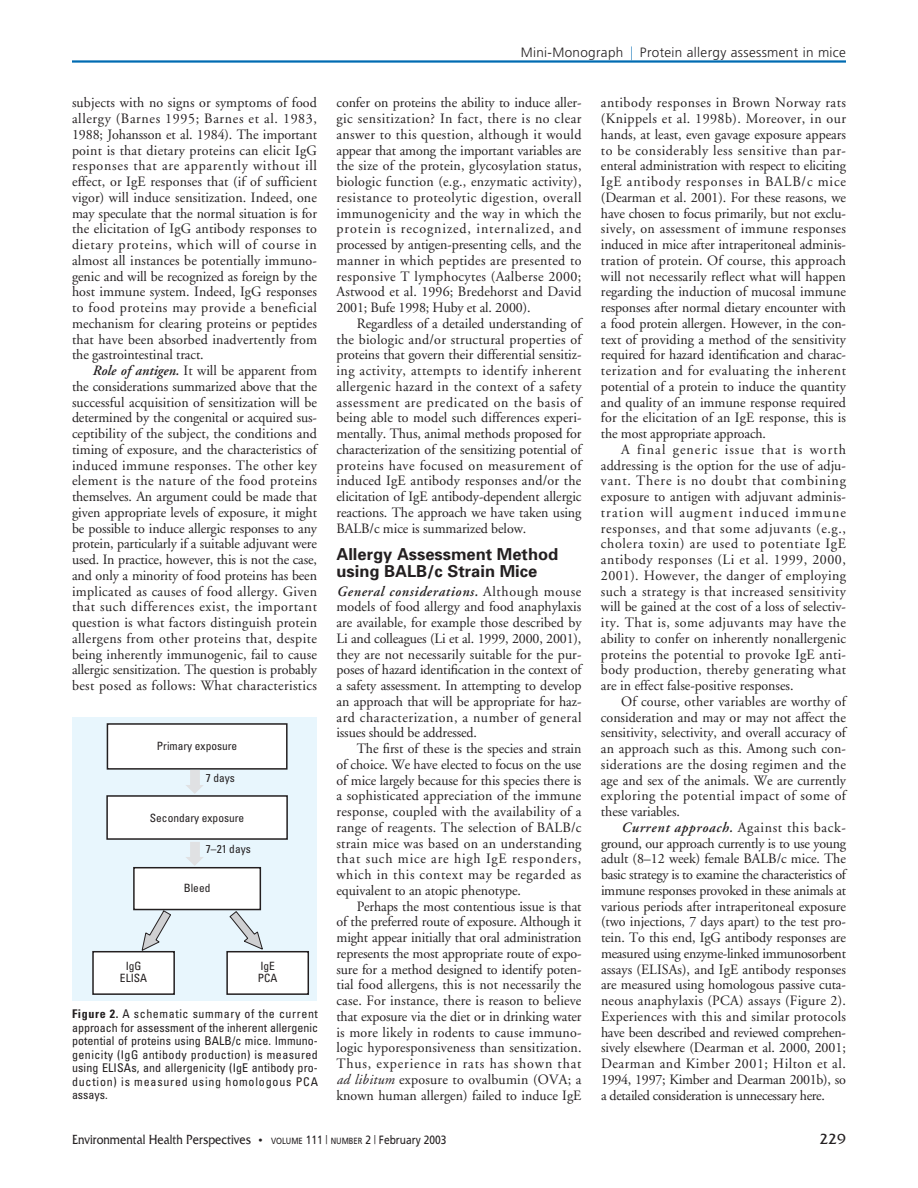
<style>
.page{position:relative;width:918px;height:1188px;background:#fff}
.page>*{position:absolute;margin:0;border:0;box-sizing:border-box;transform-origin:0 0}
.t1{font:700 16.5px/18px "Univers";color:#231f20}
.t2{font:15px "Friz Quadrata IT Cby BT";color:#231f20}
.t3{font:14.25px/15.8px "Adobe Garamond";color:#231f20;text-align:justify}
.t4{font:13.5px "Friz Quadrata IT Cby BT";color:#231f20;scale:.85 1}
.t5{font:300 13.5px "Frutiger";letter-spacing:.025em;color:#231f20}
.t6{font:condensed 12px/13.5px "Univers";letter-spacing:.065em;color:#231f20;text-align:justify}
.t7{font:condensed 11.4px/12.1px "Univers";color:#231f20;text-align:center}
.s1{font-weight:600;font-style:italic}
.s2{font-weight:700}
.s3{font-size:18px;color:#006bb2}
.s4{font-style:italic}
.s5{font-size:10.5px}
.s6{font-family:"Frutiger";font-size:9px}
.s7{font-family:"Frutiger";font-size:12px}
.s8{font-family:"Frutiger";font-weight:300;font-size:12px}
</style>
<div class="page">
<hr style="left:72px;top:60px;width:774px;height:3px;background:#006bb2">
<div style="left:72px;top:717px;width:245px;height:283px;background:#e8f6fd"></div>
<div style="left:107px;top:723px;width:181px;height:47px;background:#fff;border:2px solid #231f20"></div>
<div style="left:106px;top:795px;width:182px;height:45px;background:#fff;border:2px solid #231f20"></div>
<div style="left:133px;top:867px;width:128px;height:43px;background:#fff;border:2px solid #231f20"></div>
<div style="left:92px;top:951px;width:83px;height:44px;background:#fff;border:2px solid #231f20"></div>
<div style="left:226px;top:951px;width:83px;height:44px;background:#fff;border:2px solid #231f20"></div>
<svg style="left:141px;top:910px;width:31px;height:42px"></svg>
<svg style="left:229px;top:911px;width:34px;height:39px"></svg>
<svg style="left:186px;top:842px;width:17px;height:24px"></svg>
<svg style="left:186px;top:770px;width:17px;height:24px"></svg>
<p class="t3" style="left:72px;top:96px;width:247px">subjects with no signs or symptoms of food allergy (Barnes 1995; Barnes et al. 1983, 1988; Johansson et al. 1984). The important point is that dietary proteins can elicit IgG responses that are apparently without ill effect, or IgE responses that (if of sufficient vigor) will induce sensitization. Indeed, one may speculate that the normal situation is for the elicitation of IgG antibody responses to dietary proteins, which will of course in almost all instances be potentially immuno&shy;genic and will be recognized as foreign by the host immune system. Indeed, IgG responses to food proteins may provide a beneficial mechanism for clearing proteins or peptides that have been absorbed inadvertently from the gastrointestinal tract.</p>
<p class="t3" style="left:72px;top:364px;width:247px;text-indent:20px"><span class="s1">Role of antigen.</span> It will be apparent from the considerations summarized above that the successful acquisition of sensitization will be determined by the congenital or acquired sus&shy;ceptibility of the subject, the conditions and timing of exposure, and the characteristics of induced immune responses. The other key element is the nature of the food proteins themselves. An argument could be made that given appropriate levels of exposure, it might be possible to induce allergic responses to any protein, particularly if a suitable adjuvant were used. In practice, however, this is not the case, and only a minority of food proteins has been implicated as causes of food allergy. Given that such differences exist, the important question is what factors distinguish protein allergens from other proteins that, despite being inherently immunogenic, fail to cause allergic sensitization. The question is probably best posed as follows: What characteristics</p>
<p class="t7" style="left:157px;top:741px;width:82px">Primary exposure</p>
<p class="t7" style="left:206px;top:773px;width:31px">7 days</p>
<p class="t7" style="left:150px;top:813px;width:96px">Secondary exposure</p>
<p class="t7" style="left:206px;top:844px;width:46px">7–21 days</p>
<p class="t7" style="left:120px;top:961px;width:29px">IgG<br>ELISA</p>
<p class="t7" style="left:184px;top:882px;width:28px">Bleed</p>
<p class="t7" style="left:258px;top:961px;width:21px;text-align:left">IgE<br>PCA</p>
<p class="t6" style="left:72px;top:1008px;width:248px"><span class="s2">Figure 2.</span> A schematic summary of the current approach for assessment of the inherent allergenic potential of proteins using BALB/c mice. Immuno&shy;genicity (IgG antibody production) is measured using ELISAs, and allergenicity (IgE antibody pro&shy;duction) is measured using homologous PCA assays.</p>
<p class="t5" style="left:521px;top:47px;width:327px">Mini-Monograph <span class="s3">|</span> Protein allergy assessment in mice</p>
<p class="t3" style="left:336px;top:96px;width:247px">confer on proteins the ability to induce aller&shy;gic sensitization? In fact, there is no clear answer to this question, although it would appear that among the important variables are the size of the protein, glycosylation status, biologic function (e.g., enzymatic activity), resistance to proteolytic digestion, overall immunogenicity and the way in which the protein is recognized, internalized, and processed by antigen-presenting cells, and the manner in which peptides are presented to responsive T lymphocytes (Aalberse 2000; Astwood et al. 1996; Bredehorst and David 2001; Bufe 1998; Huby et al. 2000).</p>
<p class="t3" style="left:336px;top:317px;width:247px;text-indent:20px">Regardless of a detailed understanding of the biologic and/or structural properties of proteins that govern their differential sensitiz&shy;ing activity, attempts to identify inherent allergenic hazard in the context of a safety assessment are predicated on the basis of being able to model such differences experi&shy;mentally. Thus, animal methods proposed for characterization of the sensitizing potential of proteins have focused on measurement of induced IgE antibody responses and/or the elicitation of IgE antibody-dependent allergic reactions. The approach we have taken using BALB/c mice is summarized below.</p>
<p class="t1" style="left:336px;top:546px;width:223px">Allergy Assessment Method using BALB/c Strain Mice</p>
<p class="t3" style="left:336px;top:584px;width:247px"><span class="s1">General considerations.</span> Although mouse models of food allergy and food anaphylaxis are available, for example those described by Li and colleagues (Li et al. 1999, 2000, 2001), they are not necessarily suitable for the pur&shy;poses of hazard identification in the context of a safety assessment. In attempting to develop an approach that will be appropriate for haz&shy;ard characterization, a number of general issues should be addressed.</p>
<p class="t3" style="left:336px;top:742px;width:247px;text-indent:20px">The first of these is the species and strain of choice. We have elected to focus on the use of mice largely because for this species there is a sophisticated appreciation of the immune response, coupled with the availability of a range of reagents. The selection of BALB/c strain mice was based on an understanding that such mice are high IgE responders, which in this context may be regarded as equivalent to an atopic phenotype.</p>
<p class="t3" style="left:336px;top:899px;width:247px;text-indent:20px">Perhaps the most contentious issue is that of the preferred route of exposure. Although it might appear initially that oral administration represents the most appropriate route of expo&shy;sure for a method designed to identify poten&shy;tial food allergens, this is not necessarily the case. For instance, there is reason to believe that exposure via the diet or in drinking water is more likely in rodents to cause immuno&shy;logic hyporesponsiveness than sensitization.<br>Thus, experience in rats has shown that <span class="s4">ad libitum</span> exposure to ovalbumin (OVA; a known human allergen) failed to induce IgE</p>
<p class="t3" style="left:601px;top:96px;width:247px">antibody responses in Brown Norway rats (Knippels et al. 1998b). Moreover, in our hands, at least, even gavage exposure appears to be considerably less sensitive than par&shy;enteral administration with respect to eliciting IgE antibody responses in BALB/c mice (Dearman et al. 2001). For these reasons, we have chosen to focus primarily, but not exclu&shy;sively, on assessment of immune responses induced in mice after intraperitoneal adminis&shy;tration of protein. Of course, this approach will not necessarily reflect what will happen regarding the induction of mucosal immune responses after normal dietary encounter with a food protein allergen. However, in the con&shy;text of providing a method of the sensitivity required for hazard identification and charac&shy;terization and for evaluating the inherent potential of a protein to induce the quantity and quality of an immune response required for the elicitation of an IgE response, this is the most appropriate approach.</p>
<p class="t3" style="left:601px;top:443px;width:247px;text-indent:20px">A final generic issue that is worth addressing is the option for the use of adju&shy;vant. There is no doubt that combining exposure to antigen with adjuvant adminis&shy;tration will augment induced immune responses, and that some adjuvants (e.g., cholera toxin) are used to potentiate IgE antibody responses (Li et al. 1999, 2000, 2001). However, the danger of employing such a strategy is that increased sensitivity will be gained at the cost of a loss of selectiv&shy;ity. That is, some adjuvants may have the ability to confer on inherently nonallergenic proteins the potential to provoke IgE anti&shy;body production, thereby generating what are in effect false-positive responses.</p>
<p class="t3" style="left:601px;top:695px;width:247px;text-indent:20px">Of course, other variables are worthy of consideration and may or may not affect the sensitivity, selectivity, and overall accuracy of an approach such as this. Among such con&shy;siderations are the dosing regimen and the age and sex of the animals. We are currently exploring the potential impact of some of these variables.</p>
<p class="t3" style="left:601px;top:821px;width:247px;text-indent:20px"><span class="s1">Current approach.</span> Against this back&shy;ground, our approach currently is to use young adult (8–12 week) female BALB/c mice. The basic strategy is to examine the characteristics of immune responses provoked in these animals at various periods after intraperitoneal exposure (two injections, 7 days apart) to the test pro&shy;tein. To this end, IgG antibody responses are measured using enzyme-linked immunosorbent assays (ELISAs), and IgE antibody responses are measured using homologous passive cuta&shy;neous anaphylaxis (PCA) assays (Figure 2).<br>Experiences with this and similar protocols have been described and reviewed comprehen&shy;sively elsewhere (Dearman et al. 2000, 2001; Dearman and Kimber 2001; Hilton et al.<br>1994, 1997; Kimber and Dearman 2001b), so a detailed consideration is unnecessary here.</p>
<p class="t4" style="left:72px;top:1134px;width:442px">Environmental Health Perspectives <span class="s5">•</span> <span class="s6">VOLUME</span> <span class="s7">111</span> <span class="s8">|</span> <span class="s6">NUMBER</span> <span class="s7">2</span> <span class="s8">|</span> <span class="s7">February 2003</span></p>
<p class="t2" style="left:819px;top:1133px;width:28px">229</p>
</div>
